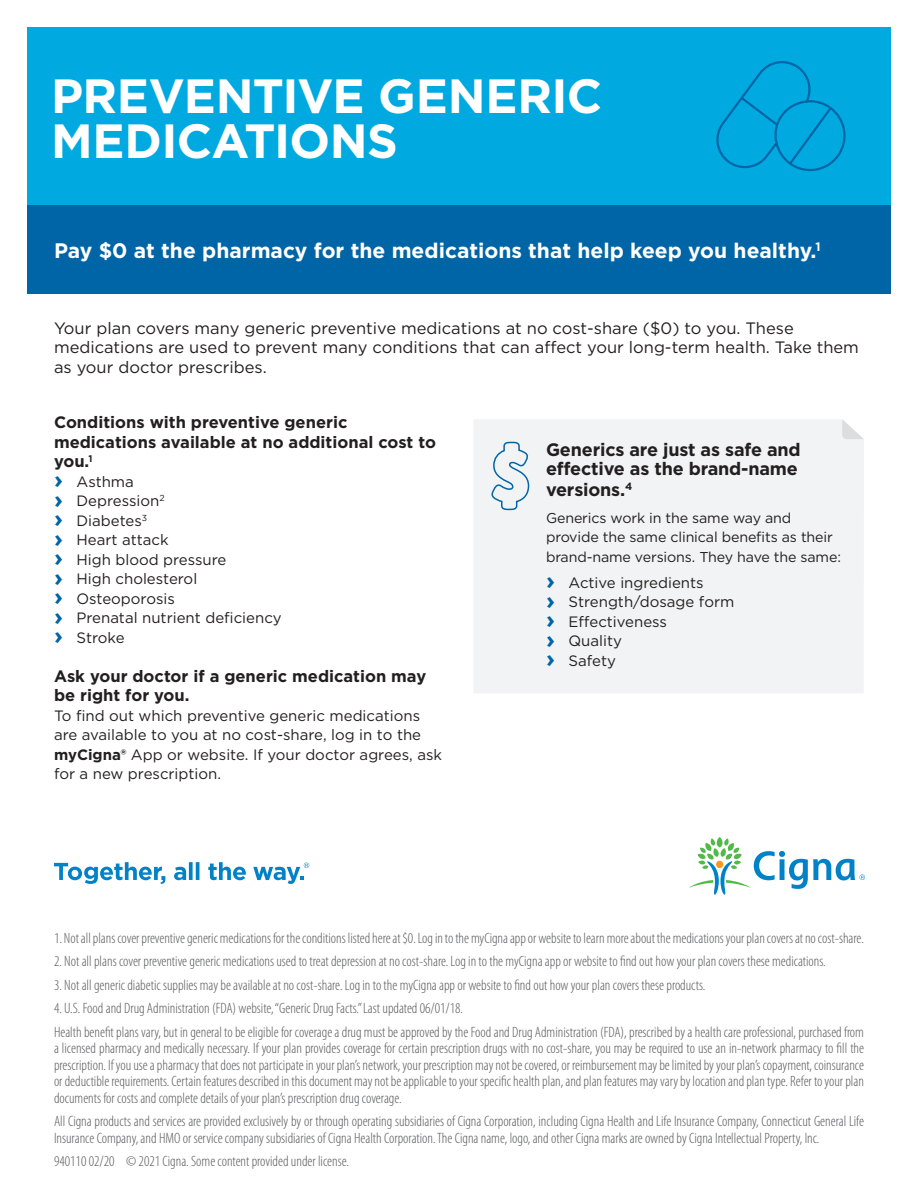
<style>
.page{position:relative;width:918px;height:1188px;background:#fff}
.page>*{position:absolute;margin:0;border:0;box-sizing:border-box;transform-origin:0 0}
.Headline_bold_40_45{font:700 48px/45px "Gotham";letter-spacing:-.015em;color:#fff}
.t1{font:700 21px "Gotham";color:#fff}
.t2{font:700 18px/20.2px "Gotham";letter-spacing:-.01em;color:#231f20}
.t3{font:16.5px/19.5px "Gotham";color:#231f20}
.t4{font:700 16.5px/19.5px "Gotham";color:#231f20}
.Legal_copy_Cat{font:300 condensed 15px/16.5px "Myriad Pro";color:#57585a;text-align:justify}
.t5{font:15px/19.5px "Gotham";color:#231f20}
.t6{font:14.25px/19.5px "Gotham";letter-spacing:-.01em;color:#231f20}
.s1{font-weight:700;font-size:24px;color:#0065a6}
.s2{font-weight:700}
</style>
<div class="page">
<div style="left:27px;top:27px;width:864px;height:261px;background:#00aae0"></div>
<div style="left:27px;top:205px;width:864px;height:89px;background:#0065a6"></div>
<svg style="left:54px;top:862px;width:111px;height:22px"></svg>
<svg style="left:174px;top:862px;width:25px;height:18px"></svg>
<svg style="left:208px;top:862px;width:38px;height:18px"></svg>
<svg style="left:253px;top:863px;width:56px;height:21px"></svg>
<svg style="left:689px;top:837px;width:176px;height:58px"></svg>
<svg style="left:716px;top:61px;width:130px;height:111px"></svg>
<div style="left:474px;top:420px;width:390px;height:273px;background:#f2f3f4"></div>
<svg style="left:842px;top:419px;width:22px;height:20px"></svg>
<svg style="left:491px;top:441px;width:39px;height:70px"></svg>
<p class="Headline_bold_40_45" style="left:51px;top:73px;width:553px">PREVENTIVE GENERIC<br>MEDICATIONS</p>
<p class="t1" style="left:54px;top:237px;width:768px">Pay $0 at the pharmacy for the medications that help keep you healthy.<sup>1</sup></p>
<p class="t3" style="left:54px;top:318px;width:807px">Your plan covers many generic preventive medications at no cost-share ($0) to you. These medications are used to prevent many conditions that can affect your long-term health. Take them as your doctor prescribes.</p>
<p class="t4" style="left:54px;top:413px;width:383px">Conditions with preventive generic medications available at no additional cost to you.<sup>1</sup></p>
<p class="t5" style="left:54px;top:472px;width:81px"><span class="s1">›</span> Asthma</p>
<p class="t5" style="left:54px;top:491px;width:112px"><span class="s1">›</span> Depression<sup>2</sup></p>
<p class="t5" style="left:54px;top:511px;width:95px"><span class="s1">›</span> Diabetes<sup>3</sup></p>
<p class="t5" style="left:54px;top:530px;width:116px"><span class="s1">›</span> Heart attack</p>
<p class="t5" style="left:54px;top:550px;width:174px"><span class="s1">›</span> High blood pressure</p>
<p class="t5" style="left:54px;top:569px;width:145px"><span class="s1">›</span> High cholesterol</p>
<p class="t5" style="left:54px;top:589px;width:122px"><span class="s1">›</span> Osteoporosis</p>
<p class="t5" style="left:54px;top:608px;width:229px"><span class="s1">›</span> Prenatal nutrient deficiency</p>
<p class="t5" style="left:54px;top:628px;width:72px"><span class="s1">›</span> Stroke</p>
<p class="t4" style="left:54px;top:666px;width:374px">Ask your doctor if a generic medication may</p>
<p class="t4" style="left:54px;top:686px;width:137px">be right for you.</p>
<p class="t5" style="left:54px;top:706px;width:390px">To find out which preventive generic medications are available to you at no cost-share, log in to the <span class="s2">myCigna®</span> App or website. If your doctor agrees, ask for a new prescription.</p>
<p class="t2" style="left:546px;top:439px;width:256px">Generics are just as safe and effective as the brand-name versions.<sup>4</sup></p>
<p class="t6" style="left:546px;top:508px;width:296px">Generics work in the same way and provide the same clinical benefits as their brand-name versions. They have the same:</p>
<p class="t5" style="left:546px;top:573px;width:159px"><span class="s1">›</span> Active ingredients</p>
<p class="t5" style="left:546px;top:592px;width:190px"><span class="s1">›</span> Strength/dosage form</p>
<p class="t5" style="left:546px;top:612px;width:123px"><span class="s1">›</span> Effectiveness</p>
<p class="t5" style="left:546px;top:631px;width:77px"><span class="s1">›</span> Quality</p>
<p class="t5" style="left:546px;top:651px;width:71px"><span class="s1">›</span> Safety</p>
<p class="Legal_copy_Cat" style="left:54px;top:930px;width:811px">1. Not all plans cover preventive generic medications for the conditions listed here at $0. Log in to the myCigna app or website to learn more about the medications your plan covers at no cost-share.</p>
<p class="Legal_copy_Cat" style="left:54px;top:953px;width:773px">2. Not all plans cover preventive generic medications used to treat depression at no cost-share. Log in to the myCigna app or website to find out how your plan covers these medications.</p>
<p class="Legal_copy_Cat" style="left:54px;top:977px;width:653px">3. Not all generic diabetic supplies may be available at no cost-share. Log in to the myCigna app or website to find out how your plan covers these products.</p>
<p class="Legal_copy_Cat" style="left:54px;top:1000px;width:411px">4. U.S. Food and Drug Administration (FDA) website, “Generic Drug Facts.” Last updated 06/01/18.</p>
<p class="Legal_copy_Cat" style="left:54px;top:1024px;width:812px">Health benefit plans vary, but in general to be eligible for coverage a drug must be approved by the Food and Drug Administration (FDA), prescribed by a health care professional, purchased from a licensed pharmacy and medically necessary. If your plan provides coverage for certain prescription drugs with no cost-share, you may be required to use an in-network pharmacy to fill the prescription. If you use a pharmacy that does not participate in your plan’s network, your prescription may not be covered, or reimbursement may be limited by your plan’s copayment, coinsurance or deductible requirements. Certain features described in this document may not be applicable to your specific health plan, and plan features may vary by location and plan type. Refer to your plan documents for costs and complete details of your plan’s prescription drug coverage.</p>
<p class="Legal_copy_Cat" style="left:54px;top:1114px;width:812px">All Cigna products and services are provided exclusively by or through operating subsidiaries of Cigna Corporation, including Cigna Health and Life Insurance Company, Connecticut General Life<br>Insurance Company, and HMO or service company subsidiaries of Cigna Health Corporation. The Cigna name, logo, and other Cigna marks are owned by Cigna Intellectual Property, Inc.</p>
<p class="Legal_copy_Cat" style="left:54px;top:1154px;width:297px">940110 02/20 © 2021 Cigna. Some content provided under license.</p>
</div>
